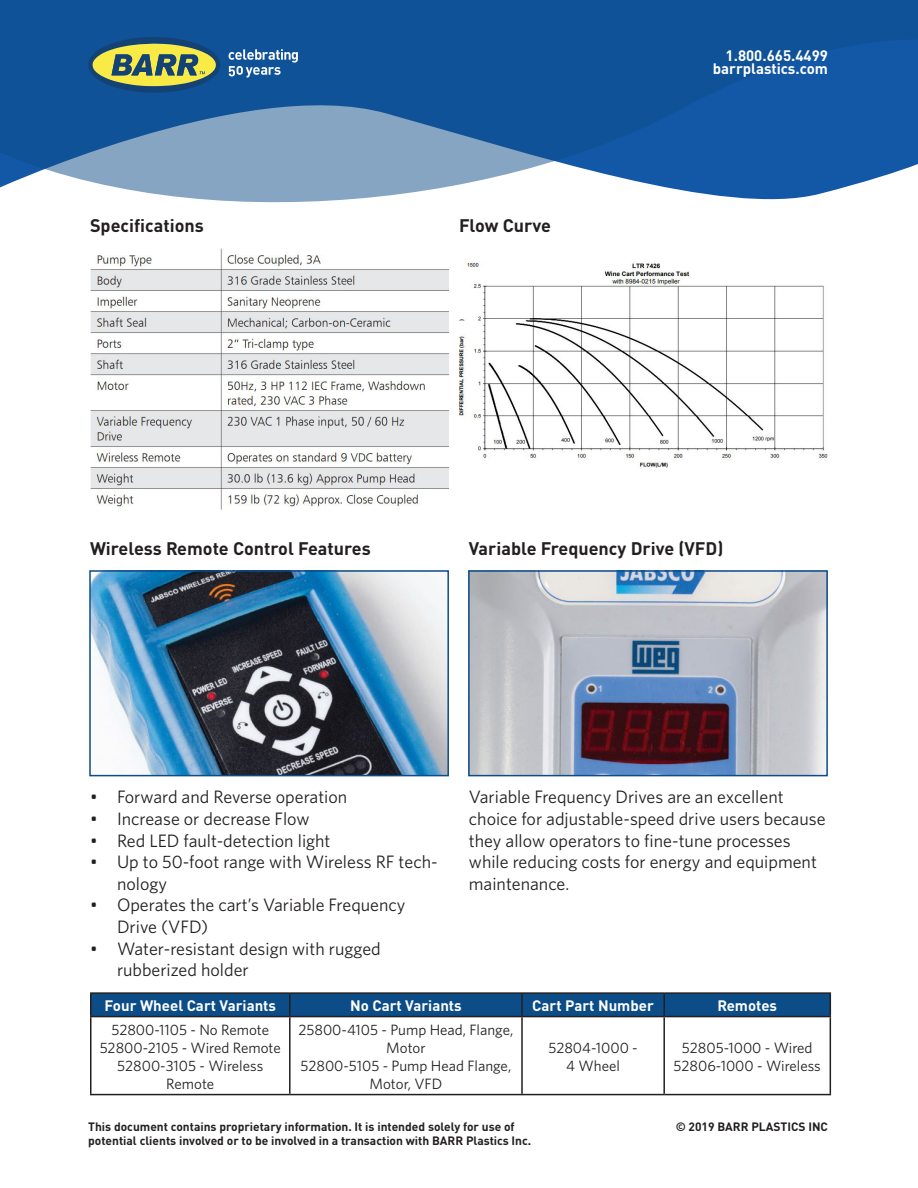
<style>
.page{position:relative;width:918px;height:1188px;background:#fff}
.page>*{position:absolute;margin:0;border:0;box-sizing:border-box;transform-origin:0 0}
.t1{font:18px/21.6px "Whitney";color:#231f20}
.t2{font:700 18px "DIN Pro";color:#231f20}
.t3{font:15px/18px "Whitney";color:#231f20;text-align:center}
.t4{font:700 15px "DIN Pro";color:#fff}
.t5{font:700 12px/14.4px "DIN Pro";color:#231f20}
</style>
<div class="page">
<svg style="left:0;top:0;width:918px;height:203px;background:#376faa"></svg>
<svg style="left:88px;top:37px;width:132px;height:56px;background:#6b8669"></svg>
<svg style="left:229px;top:49px;width:69px;height:28px;background:#5181b3"></svg>
<img style="left:459px;top:262px;width:369px;height:210px">
<img style="left:92px;top:573px;width:354px;height:200px">
<div style="left:89px;top:570px;width:360px;height:206px;border:2px solid #0c4c87"></div>
<img style="left:471px;top:573px;width:354px;height:200px">
<div style="left:468px;top:570px;width:360px;height:206px;border:2px solid #0c4c87"></div>
<img style="left:90px;top:248px;width:358px;height:262px">
<hr style="left:90px;top:992px;width:200px;height:2px;background:#231f20">
<hr style="left:90px;top:994px;width:2px;height:22px;background:#231f20">
<hr style="left:290px;top:992px;width:232px;height:2px;background:#231f20">
<hr style="left:522px;top:992px;width:142px;height:2px;background:#231f20">
<hr style="left:664px;top:992px;width:167px;height:2px;background:#231f20">
<svg style="left:91px;top:993px;width:740px;height:23px;background:#0d4981"></svg>
<hr style="left:90px;top:1016px;width:200px;height:1px;background:#231f20">
<hr style="left:90px;top:1017px;width:2px;height:77px;background:#231f20">
<hr style="left:290px;top:1016px;width:232px;height:1px;background:#231f20">
<hr style="left:289px;top:1017px;width:2px;height:77px;background:#231f20">
<hr style="left:522px;top:1016px;width:142px;height:1px;background:#231f20">
<hr style="left:521px;top:1017px;width:2px;height:77px;background:#231f20">
<hr style="left:664px;top:1016px;width:167px;height:1px;background:#231f20">
<hr style="left:663px;top:1017px;width:2px;height:77px;background:#231f20">
<hr style="left:830px;top:1017px;width:1px;height:77px;background:#231f20">
<hr style="left:90px;top:1094px;width:200px;height:1px;background:#231f20">
<hr style="left:290px;top:1094px;width:232px;height:1px;background:#231f20">
<hr style="left:522px;top:1094px;width:142px;height:1px;background:#231f20">
<hr style="left:664px;top:1094px;width:167px;height:1px;background:#231f20">
<p class="t2" style="left:90px;top:211px;width:115px">Specifications</p>
<p class="t2" style="left:459px;top:211px;width:94px">Flow Curve</p>
<p class="t4" style="left:726px;top:43px;width:104px">1.800.665.4499</p>
<p class="t4" style="left:713px;top:56px;width:117px">barrplastics.com</p>
<p class="t2" style="left:90px;top:534px;width:282px">Wireless Remote Control Features</p>
<p class="t2" style="left:469px;top:534px;width:256px">Variable Frequency Drive (VFD)</p>
<p class="t1" style="left:90px;top:786px;width:259px">• Forward and Reverse operation</p>
<p class="t1" style="left:90px;top:808px;width:221px">• Increase or decrease Flow</p>
<p class="t1" style="left:90px;top:829px;width:242px">• Red LED fault-detection light</p>
<p class="t1" style="left:117px;top:851px;width:322px;text-indent:-27px">• Up to 50-foot range with Wireless RF tech&shy;nology</p>
<p class="t1" style="left:117px;top:894px;width:290px;text-indent:-27px">• Operates the cart’s Variable Frequency<br>Drive (VFD)</p>
<p class="t1" style="left:117px;top:937px;width:265px;text-indent:-27px">• Water-resistant design with rugged rubberized holder</p>
<p class="t1" style="left:469px;top:786px;width:358px">Variable Frequency Drives are an excellent choice for adjustable-speed drive users because they allow operators to fine-tune processes while reducing costs for energy and equipment maintenance.</p>
<p class="t4" style="left:105px;top:993px;width:173px">Four Wheel Cart Variants</p>
<p class="t4" style="left:350px;top:993px;width:113px">No Cart Variants</p>
<p class="t4" style="left:532px;top:993px;width:123px">Cart Part Number</p>
<p class="t4" style="left:717px;top:993px;width:61px">Remotes</p>
<p class="t3" style="left:100px;top:1020px;width:183px">52800-1105 - No Remote<br>52800-2105 - Wired Remote<br>52800-3105 - Wireless<br>Remote</p>
<p class="t3" style="left:298px;top:1020px;width:216px">25800-4105 - Pump Head, Flange,<br>Motor</p>
<p class="t3" style="left:674px;top:1038px;width:149px">52805-1000 - Wired<br>52806-1000 - Wireless</p>
<p class="t3" style="left:548px;top:1038px;width:91px">52804-1000 -</p>
<p class="t3" style="left:566px;top:1056px;width:55px">4 Wheel</p>
<p class="t3" style="left:300px;top:1056px;width:212px">52800-5105 - Pump Head Flange,<br>Motor, VFD</p>
<p class="t5" style="left:88px;top:1118px;width:445px">This document contains proprietary information. It is intended solely for use of potential clients involved or to be involved in a transaction with BARR Plastics Inc.</p>
<p class="t5" style="left:676px;top:1118px;width:154px">© 2019 BARR PLASTICS INC</p>
</div>
